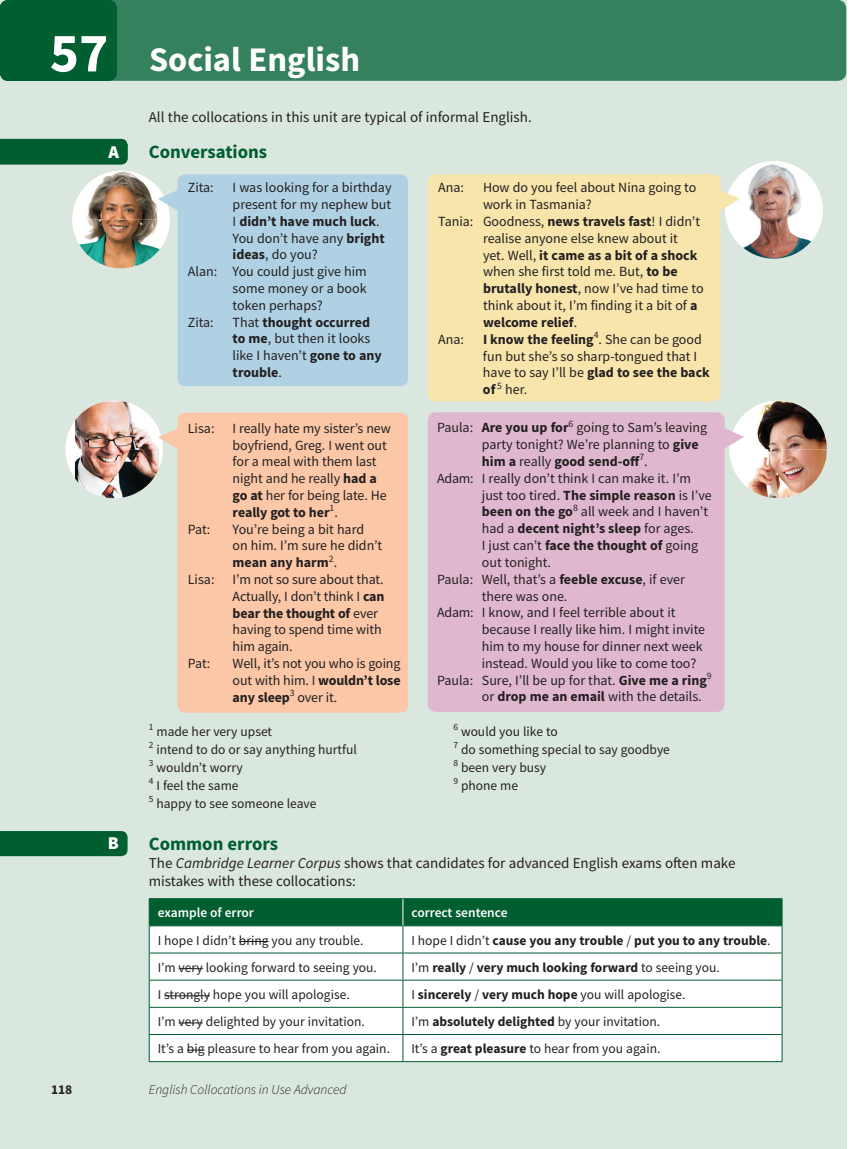
<style>
.page{position:relative;width:859px;height:1149px;background:#fff}
.page>*{position:absolute;margin:0;border:0;box-sizing:border-box;transform-origin:0 0}
.t1{font:700 34.5px "Source Sans Pro";color:#fff}
.t2{font:700 18.75px "Source Sans Pro";color:#005e31}
.t3{font:900 18px "Source Sans Pro";color:#fff}
.t4{font:15px/18px "Source Sans Pro";color:#231f20}
.t5{font:13.95px/16.8px "Source Sans Pro";color:#231f20}
.t6{font:700 13.95px/16.8px "Source Sans Pro";color:#231f20}
.t7{font:13.5px "Source Sans Pro";color:#231f20}
.t8{font:700 13.5px "Source Sans Pro";color:#231f20}
.t9{font:italic 300 13.5px "Source Sans Pro";color:#231f20}
.t10{font:600 13.5px "Source Sans Pro";color:#fff}
.s1{font-size:55.5px}
.s2{font-weight:400}
.s3{font-weight:700}
.s4{font-style:italic}
</style>
<div class="page">
<div style="left:0;top:0;width:846px;height:1148px;background:#dae7df"></div>
<div style="left:0;top:0;width:846px;height:81px;background:#35815e;border-radius:9px"></div>
<hr style="left:149px;top:1060px;width:254px;height:1px;background:#005e31">
<hr style="left:403px;top:1060px;width:379px;height:1px;background:#005e31">
<svg style="left:149px;top:898px;width:634px;height:162px;background:#cbded5"></svg>
<div style="left:0;top:831px;width:128px;height:24px;background:#005e31"></div>
<div style="left:0;top:0;width:117px;height:81px;background:#005e31;border-radius:9px"></div>
<div style="left:0;top:139px;width:128px;height:25px;background:#005e31"></div>
<img style="left:72px;top:171px;width:86px;height:97px">
<img style="left:740px;top:161px;width:83px;height:97px">
<svg style="left:65px;top:400px;width:98px;height:98px;background:#9d8a83"></svg>
<img style="left:75px;top:401px;width:83px;height:49px">
<img style="left:75px;top:449px;width:33px;height:48px">
<img style="left:117px;top:449px;width:11px;height:49px">
<svg style="left:729px;top:400px;width:98px;height:98px"></svg>
<img style="left:744px;top:400px;width:83px;height:49px">
<img style="left:744px;top:449px;width:42px;height:49px">
<div style="left:428px;top:174px;width:312px;height:227px;background:#f8e5ac"></div>
<svg style="left:158px;top:174px;width:250px;height:212px;background:#b3d2e3"></svg>
<svg style="left:158px;top:412px;width:250px;height:300px;background:#f8c9ab"></svg>
<div style="left:428px;top:412px;width:316px;height:299px;background:#dfb8cf"></div>
<p class="t1" style="left:50px;top:37px;width:312px"><span class="s1">57</span> Social English</p>
<p class="t3" style="left:108px;top:139px;width:12px">A</p>
<p class="t3" style="left:108px;top:831px;width:13px">B</p>
<p class="t4" style="left:149px;top:108px;width:384px">All the collocations in this unit are typical of informal English.</p>
<p class="t2" style="left:149px;top:139px;width:120px">Conversations</p>
<p class="t5" style="left:188px;top:179px;width:27px">Zita:</p>
<p class="t5" style="left:233px;top:179px;width:160px">I was looking for a birthday</p>
<p class="t5" style="left:233px;top:196px;width:160px">present for my nephew but</p>
<p class="t6" style="left:233px;top:212px;width:149px"><span class="s2">I</span> didn’t have much luck<span class="s2">.</span></p>
<p class="t5" style="left:233px;top:229px;width:154px">You don’t have any <span class="s3">bright</span></p>
<p class="t5" style="left:233px;top:246px;width:87px"><span class="s3">ideas</span>, do you?</p>
<p class="t5" style="left:188px;top:263px;width:180px">Alan: You could just give him</p>
<p class="t5" style="left:233px;top:280px;width:136px">some money or a book</p>
<p class="t5" style="left:233px;top:296px;width:92px">token perhaps?</p>
<p class="t5" style="left:188px;top:313px;width:27px">Zita:</p>
<p class="t6" style="left:233px;top:313px;width:151px"><span class="s2">That</span> thought occurred to me<span class="s2">, but then it looks like I haven’t</span> gone to any trouble<span class="s2">.</span></p>
<p class="t5" style="left:188px;top:419px;width:28px">Lisa:</p>
<p class="t5" style="left:233px;top:419px;width:160px">I really hate my sister’s new boyfriend, Greg. I went out for a meal with them last night and he really <span class="s3">had a go at</span> her for being late. He <span class="s3">really got to her</span><sup>1</sup>.</p>
<p class="t5" style="left:188px;top:520px;width:24px">Pat:</p>
<p class="t5" style="left:233px;top:520px;width:151px">You’re being a bit hard on him. I’m sure he didn’t <span class="s3">mean any harm</span><sup>2</sup>.</p>
<p class="t5" style="left:188px;top:570px;width:28px">Lisa:</p>
<p class="t5" style="left:233px;top:570px;width:153px">I’m not so sure about that.<br>Actually, I don’t think I <span class="s3">can bear the thought of</span> ever having to spend time with him again.</p>
<p class="t5" style="left:188px;top:654px;width:24px">Pat:</p>
<p class="t5" style="left:233px;top:654px;width:169px;text-align:justify">Well, it’s not you who is going out with him. I <span class="s3">wouldn’t lose any sleep</span><sup>3</sup> over it.</p>
<p class="t5" style="left:438px;top:179px;width:27px">Ana:</p>
<p class="t5" style="left:483px;top:179px;width:215px">How do you feel about Nina going to</p>
<p class="t5" style="left:483px;top:196px;width:110px">work in Tasmania?</p>
<p class="t5" style="left:438px;top:213px;width:263px">Tania: Goodness, <span class="s3">news travels fast</span>! I didn’t</p>
<p class="t5" style="left:483px;top:230px;width:196px">realise anyone else knew about it</p>
<p class="t6" style="left:483px;top:246px;width:216px"><span class="s2">yet. Well,</span> it came as a bit of a shock</p>
<p class="t5" style="left:483px;top:263px;width:196px">when she first told me. But, <span class="s3">to be</span></p>
<p class="t5" style="left:483px;top:280px;width:222px"><span class="s3">brutally honest</span>, now I’ve had time to</p>
<p class="t5" style="left:483px;top:297px;width:216px">think about it, I’m finding it a bit of <span class="s3">a</span></p>
<p class="t6" style="left:483px;top:313px;width:96px">welcome relief<span class="s2">.</span></p>
<p class="t5" style="left:438px;top:330px;width:27px">Ana:</p>
<p class="t5" style="left:483px;top:330px;width:228px"><span class="s3">I know the feeling</span><sup>4</sup>. She can be good fun but she’s so sharp-tongued that I have to say I’ll be <span class="s3">glad to see the back of</span> <sup>5</sup> her.</p>
<p class="t5" style="left:437px;top:419px;width:272px">Paula: <span class="s3">Are you up for</span><sup>6</sup> going to Sam’s leaving</p>
<p class="t5" style="left:482px;top:436px;width:218px">party tonight? We’re planning to <span class="s3">give</span></p>
<p class="t6" style="left:482px;top:452px;width:167px">him a <span class="s2">really</span> good send-off<sup>7</sup><span class="s2">.</span></p>
<p class="t5" style="left:437px;top:469px;width:255px">Adam: I really don’t think I can make it. I’m</p>
<p class="t5" style="left:482px;top:486px;width:231px">just too tired. <span class="s3">The simple reason</span> is I’ve</p>
<p class="t5" style="left:482px;top:503px;width:228px"><span class="s3">been on the go</span><sup>8</sup> all week and I haven’t</p>
<p class="t6" style="left:482px;top:520px;width:213px"><span class="s2">had a</span> decent night’s sleep <span class="s2">for ages.</span></p>
<p class="t6" style="left:482px;top:536px;width:218px"><span class="s2">I just can’t</span> face the thought of <span class="s2">going</span></p>
<p class="t5" style="left:482px;top:553px;width:71px">out tonight.</p>
<p class="t5" style="left:437px;top:570px;width:250px">Paula: Well, that’s a <span class="s3">feeble excuse</span>, if ever</p>
<p class="t5" style="left:482px;top:587px;width:87px">there was one.</p>
<p class="t5" style="left:437px;top:604px;width:240px">Adam: I know, and I feel terrible about it</p>
<p class="t5" style="left:482px;top:620px;width:225px">because I really like him. I might invite</p>
<p class="t5" style="left:482px;top:637px;width:222px">him to my house for dinner next week</p>
<p class="t5" style="left:482px;top:654px;width:216px">instead. Would you like to come too?</p>
<p class="t5" style="left:437px;top:671px;width:276px">Paula: Sure, I’ll be up for that. <span class="s3">Give me a ring</span><sup>9</sup></p>
<p class="t5" style="left:482px;top:688px;width:221px">or <span class="s3">drop me an email</span> with the details.</p>
<p class="t7" style="left:149px;top:722px;width:125px"><sup>1</sup> made her very upset</p>
<p class="t7" style="left:453px;top:722px;width:106px"><sup>6</sup> would you like to</p>
<p class="t7" style="left:149px;top:740px;width:209px"><sup>2</sup> intend to do or say anything hurtful</p>
<p class="t7" style="left:453px;top:740px;width:218px"><sup>7</sup> do something special to say goodbye</p>
<p class="t7" style="left:149px;top:758px;width:95px"><sup>3</sup> wouldn’t worry</p>
<p class="t7" style="left:453px;top:758px;width:94px"><sup>8</sup> been very busy</p>
<p class="t7" style="left:149px;top:776px;width:91px"><sup>4</sup> I feel the same</p>
<p class="t7" style="left:453px;top:776px;width:66px"><sup>9</sup> phone me</p>
<p class="t7" style="left:149px;top:794px;width:169px"><sup>5</sup> happy to see someone leave</p>
<p class="t2" style="left:149px;top:830px;width:131px">Common errors</p>
<p class="t4" style="left:149px;top:853px;width:588px">The <span class="s4">Cambridge Learner Corpus</span> shows that candidates for advanced English exams often make mistakes with these collocations:</p>
<p class="t10" style="left:158px;top:903px;width:98px">example of error</p>
<p class="t10" style="left:411px;top:903px;width:98px">correct sentence</p>
<p class="t7" style="left:158px;top:931px;width:207px">I hope I didn’t bring you any trouble.</p>
<p class="t8" style="left:411px;top:930px;width:361px"><span class="s2">I hope I didn’t</span> cause you any trouble <span class="s2">/</span> put you to any trouble<span class="s2">.</span></p>
<p class="t7" style="left:158px;top:958px;width:221px">I’m very looking forward to seeing you.</p>
<p class="t8" style="left:411px;top:957px;width:310px"><span class="s2">I’m</span> really <span class="s2">/</span> very much looking forward <span class="s2">to seeing you.</span></p>
<p class="t7" style="left:158px;top:985px;width:194px">I strongly hope you will apologise.</p>
<p class="t8" style="left:411px;top:984px;width:276px"><span class="s2">I</span> sincerely <span class="s2">/</span> very much hope <span class="s2">you will apologise.</span></p>
<p class="t7" style="left:158px;top:1012px;width:209px">I’m very delighted by your invitation.</p>
<p class="t7" style="left:411px;top:1012px;width:250px">I’m <span class="s3">absolutely delighted</span> by your invitation.</p>
<p class="t7" style="left:158px;top:1039px;width:234px">It’s a big pleasure to hear from you again.</p>
<p class="t7" style="left:411px;top:1039px;width:251px">It’s a <span class="s3">great pleasure</span> to hear from you again.</p>
<p class="t8" style="left:51px;top:1079px;width:23px">118</p>
<p class="t9" style="left:149px;top:1080px;width:199px">English Collocations in Use Advanced</p>
</div>
